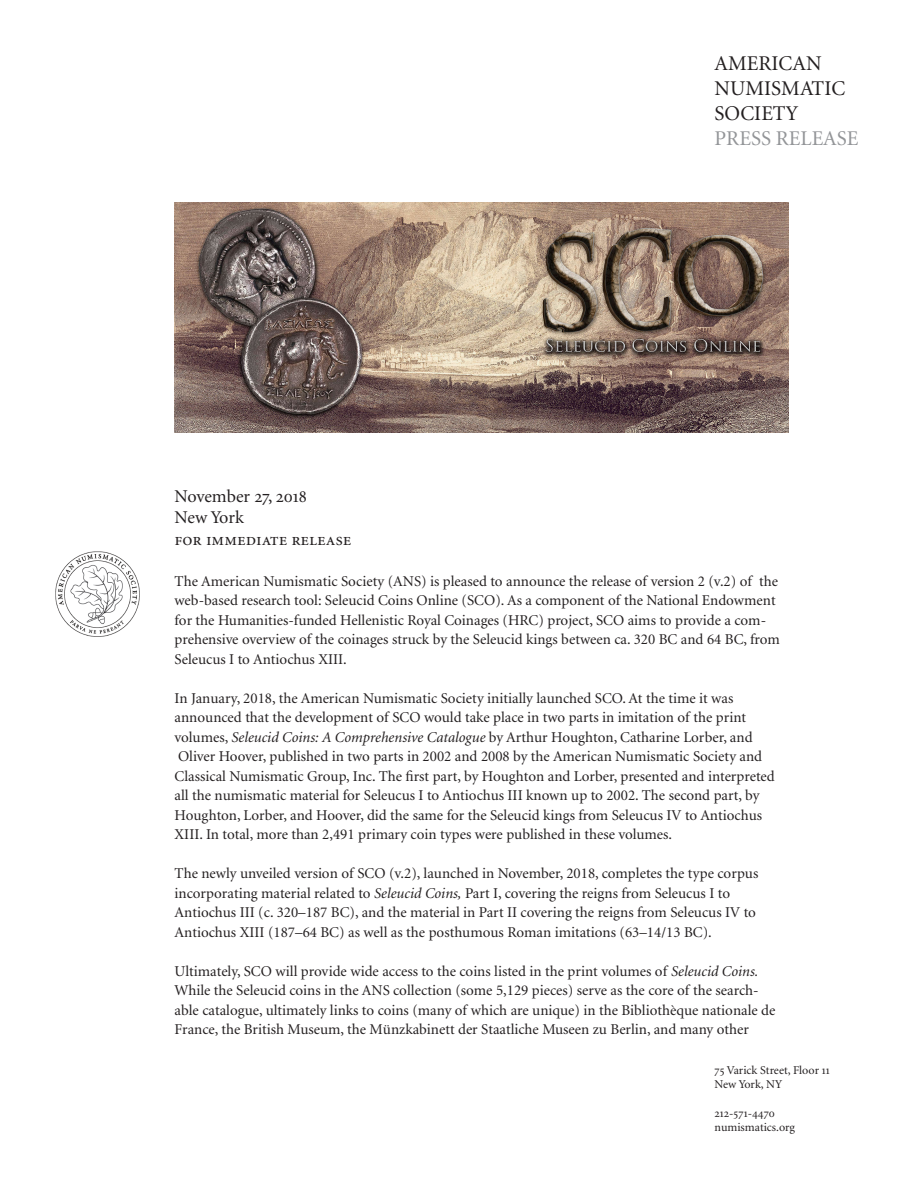
<style>
.page{position:relative;width:918px;height:1188px;background:#fff}
.page>*{position:absolute;margin:0;border:0;box-sizing:border-box;transform-origin:0 0}
.t1{font:21px "Minion";color:#231f20}
.t2{font:21px "Minion";color:#939598}
.t3{font:18px/21.6px "Minion";letter-spacing:-.005em;color:#231f20}
.t4{font:18px "Minion Regular SC";color:#231f20}
.t5{font:15px/19.5px "Minion";color:#231f20}
.t6{font:12px "Minion";color:#231f20}
.t7{font:12px "Minion Regular SC";letter-spacing:.01em;color:#231f20}
.s1{font-family:"Minion Regular SC"}
.s2{font-style:italic}
</style>
<div class="page">
<img style="left:55px;top:551px;width:85px;height:86px">
<img style="left:175px;top:202px;width:614px;height:231px">
<p class="t1" style="left:715px;top:53px;width:108px">AMERICAN</p>
<p class="t1" style="left:715px;top:78px;width:132px">NUMISMATIC</p>
<p class="t1" style="left:715px;top:103px;width:85px">SOCIETY</p>
<p class="t2" style="left:715px;top:128px;width:145px">PRESS RELEASE</p>
<p class="t3" style="left:175px;top:486px;width:134px">November <span class="s1">27, 2018<br></span>New York</p>
<p class="t4" style="left:175px;top:530px;width:178px">for immediate release</p>
<p class="t5" style="left:175px;top:572px;width:607px">The American Numismatic Society (ANS) is pleased to announce the release of version 2 (v.2) of the web-based research tool: Seleucid Coins Online (SCO). As a component of the National Endowment for the Humanities-funded Hellenistic Royal Coinages (HRC) project, SCO aims to provide a com&shy;prehensive overview of the coinages struck by the Seleucid kings between ca. 320 BC and 64 BC, from Seleucus I to Antiochus XIII.</p>
<p class="t5" style="left:175px;top:689px;width:602px">In January, 2018, the American Numismatic Society initially launched SCO. At the time it was announced that the development of SCO would take place in two parts in imitation of the print volumes, <span class="s2">Seleucid Coins: A Comprehensive Catalogue</span> by Arthur Houghton, Catharine Lorber, and Oliver Hoover, published in two parts in 2002 and 2008 by the American Numismatic Society and Classical Numismatic Group, Inc. The first part, by Houghton and Lorber, presented and interpreted all the numismatic material for Seleucus I to Antiochus III known up to 2002. The second part, by Houghton, Lorber, and Hoover, did the same for the Seleucid kings from Seleucus IV to Antiochus XIII. In total, more than 2,491 primary coin types were published in these volumes.</p>
<p class="t5" style="left:175px;top:864px;width:585px">The newly unveiled version of SCO (v.2), launched in November, 2018, completes the type corpus incorporating material related to <span class="s2">Seleucid Coins,</span> Part I, covering the reigns from Seleucus I to Antiochus III (c. 320–187 BC), and the material in Part II covering the reigns from Seleucus IV to Antiochus XIII (187–64 BC) as well as the posthumous Roman imitations (63–14/13 BC).</p>
<p class="t5" style="left:175px;top:962px;width:602px">Ultimately, SCO will provide wide access to the coins listed in the print volumes of <span class="s2">Seleucid Coins.<br></span>While the Seleucid coins in the ANS collection (some 5,129 pieces) serve as the core of the search&shy;able catalogue, ultimately links to coins (many of which are unique) in the Bibliothèque nationale de France, the British Museum, the Münzkabinett der Staatliche Museen zu Berlin, and many other</p>
<p class="t6" style="left:715px;top:1064px;width:117px"><span class="s1">75</span> Varick Street, Floor <span class="s1">11</span></p>
<p class="t6" style="left:715px;top:1078px;width:69px">New York, NY</p>
<p class="t7" style="left:715px;top:1107px;width:62px">212-571-4470</p>
<p class="t6" style="left:715px;top:1122px;width:82px">numismatics.org</p>
</div>
